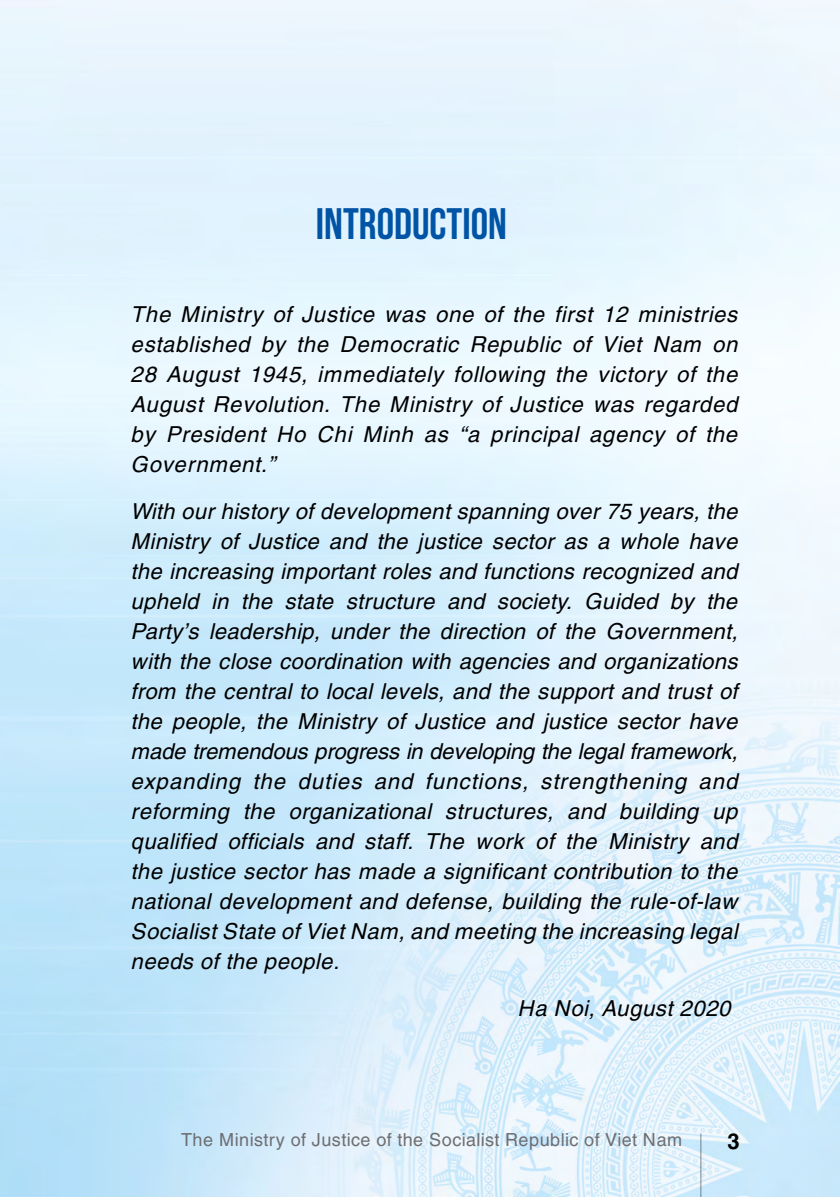
<style>
.page{position:relative;width:840px;height:1197px;background:#fff}
.page>*{position:absolute;margin:0;border:0;box-sizing:border-box;transform-origin:0 0}
.t1{font:44px "UTM Bebas";color:#0054a6}
.t2{font:italic 22px/30px "UTM Helve";color:#000;text-align:justify}
.t3{font:700 22px "UTM Helve";color:#000}
.t4{font:18px "UTM Helve";color:#6d6e71}
</style>
<div class="page">
<img style="left:0;top:0;width:839px;height:1196px">
<hr style="left:700px;top:1133px;width:1px;height:63px;background:#000">
<h1 class="t1" style="left:316px;top:192px;width:192px">INTRODUCTION</h1>
<p class="t2" style="left:130px;top:296px;width:608px">The Ministry of Justice was one of the first 12 ministries established by the Democratic Republic of Viet Nam on 28 August 1945, immediately following the victory of the August Revolution. The Ministry of Justice was regarded by President Ho Chi Minh as “a principal agency of the Government.”</p>
<p class="t2" style="left:130px;top:493px;width:608px">With our history of development spanning over 75 years, the Ministry of Justice and the justice sector as a whole have the increasing important roles and functions recognized and upheld in the state structure and society. Guided by the Party’s leadership, under the direction of the Government, with the close coordination with agencies and organizations from the central to local levels, and the support and trust of the people, the Ministry of Justice and justice sector have made tremendous progress in developing the legal framework, expanding the duties and functions, strengthening and reforming the organizational structures, and building up qualified officials and staff. The work of the Ministry and the justice sector has made a significant contribution to the national development and defense, building the rule-of-law Socialist State of Viet Nam, and meeting the increasing legal needs of the people.</p>
<p class="t2" style="left:517px;top:990px;width:215px">Ha Noi, August 2020</p>
<p class="t4" style="left:181px;top:1125px;width:503px">The Ministry of Justice of the Socialist Republic of Viet Nam</p>
<p class="t3" style="left:727px;top:1122px;width:14px">3</p>
</div>
